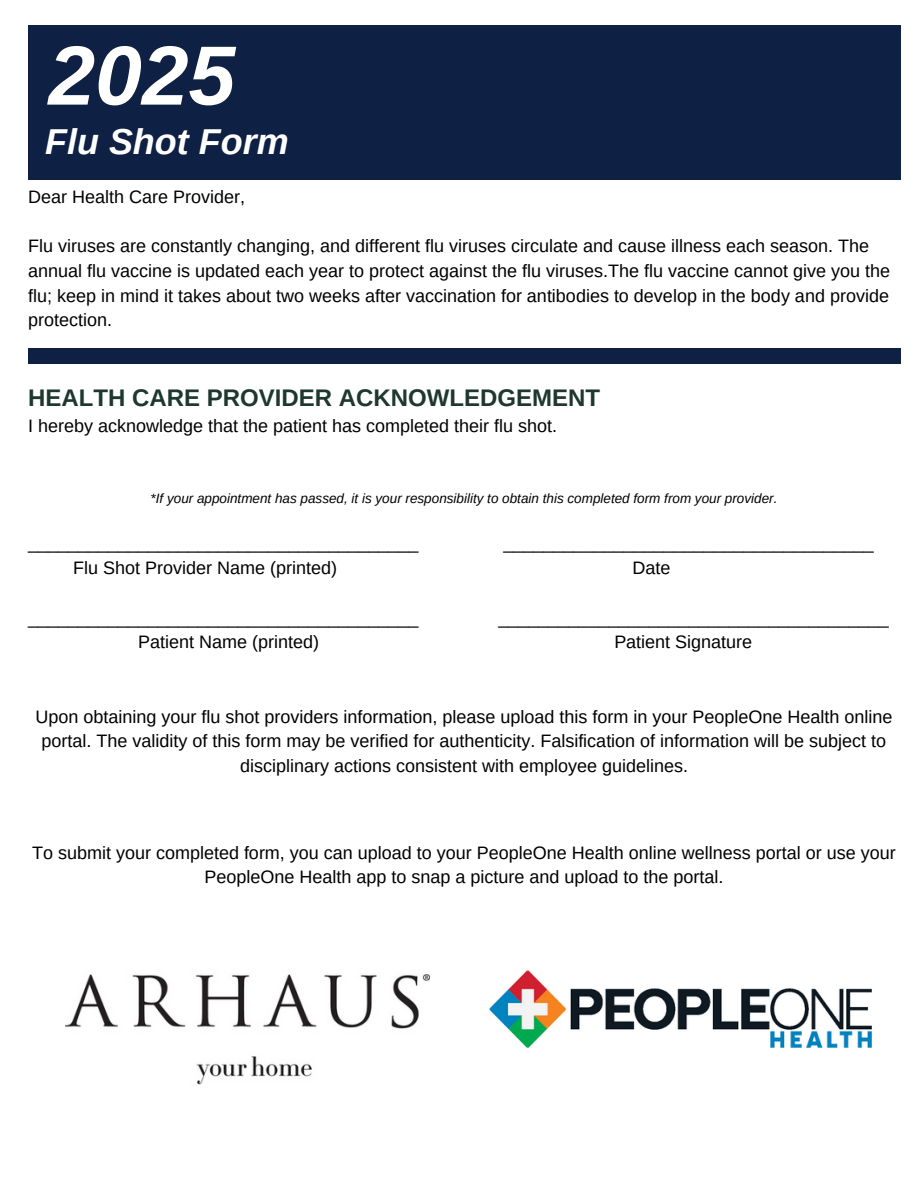
<style>
.page{position:relative;width:918px;height:1188px;background:#fff}
.page>*{position:absolute;margin:0;border:0;box-sizing:border-box;transform-origin:0 0}
.t1{font:italic 700 84px "Arimo";color:#fff}
.t2{font:italic 700 36px "Arimo";color:#fff}
.t3{font:700 24px "Arimo";color:#1e372f}
.t4{font:18px/24.8px "Arimo";color:#000;text-align:center}
.t5{font:italic 13.5px "Arimo";color:#000}
</style>
<div class="page">
<div style="left:28px;top:25px;width:872px;height:155px;background:#0e2043"></div>
<div style="left:28px;top:348px;width:872px;height:16px;background:#0e2043"></div>
<img style="left:66px;top:974px;width:363px;height:111px">
<img style="left:489px;top:970px;width:383px;height:78px">
<h3 class="t1" style="left:48px;top:29px;width:188px">2025</h3>
<h3 class="t2" style="left:45px;top:121px;width:245px">Flu Shot Form</h3>
<h1 class="t4" style="left:28px;top:184px;width:218px">Dear Health Care Provider,</h1>
<h2 class="t4" style="left:28px;top:234px;width:863px;text-align:left">Flu viruses are constantly changing, and different flu viruses circulate and cause illness each season. The annual flu vaccine is updated each year to protect against the flu viruses.The flu vaccine cannot give you the flu; keep in mind it takes about two weeks after vaccination for antibodies to develop in the body and provide protection.</h2>
<h3 class="t3" style="left:28px;top:385px;width:573px">HEALTH CARE PROVIDER ACKNOWLEDGEMENT</h3>
<h3 class="t4" style="left:28px;top:414px;width:530px">I hereby acknowledge that the patient has completed their flu shot.</h3>
<h3 class="t5" style="left:151px;top:491px;width:628px">*If your appointment has passed, it is your responsibility to obtain this completed form from your provider.</h3>
<h3 class="t4" style="left:28px;top:531px;width:392px">_______________________________________</h3>
<h3 class="t4" style="left:504px;top:531px;width:372px">_____________________________________</h3>
<h3 class="t4" style="left:73px;top:555px;width:266px">Flu Shot Provider Name (printed)</h3>
<h3 class="t4" style="left:632px;top:555px;width:39px">Date</h3>
<p class="t4" style="left:28px;top:605px;width:392px">_______________________________________</p>
<p class="t4" style="left:499px;top:605px;width:392px">_______________________________________</p>
<p class="t4" style="left:138px;top:630px;width:182px">Patient Name (printed)</p>
<p class="t4" style="left:614px;top:630px;width:139px">Patient Signature</p>
<h3 class="t4" style="left:36px;top:704px;width:858px">Upon obtaining your flu shot providers information, please upload this form in your PeopleOne Health online portal. The validity of this form may be verified for authenticity. Falsification of information will be subject to disciplinary actions consistent with employee guidelines.</h3>
<h3 class="t4" style="left:32px;top:840px;width:865px">To submit your completed form, you can upload to your PeopleOne Health online wellness portal or use your<br>PeopleOne Health app to snap a picture and upload to the portal.</h3>
</div>
